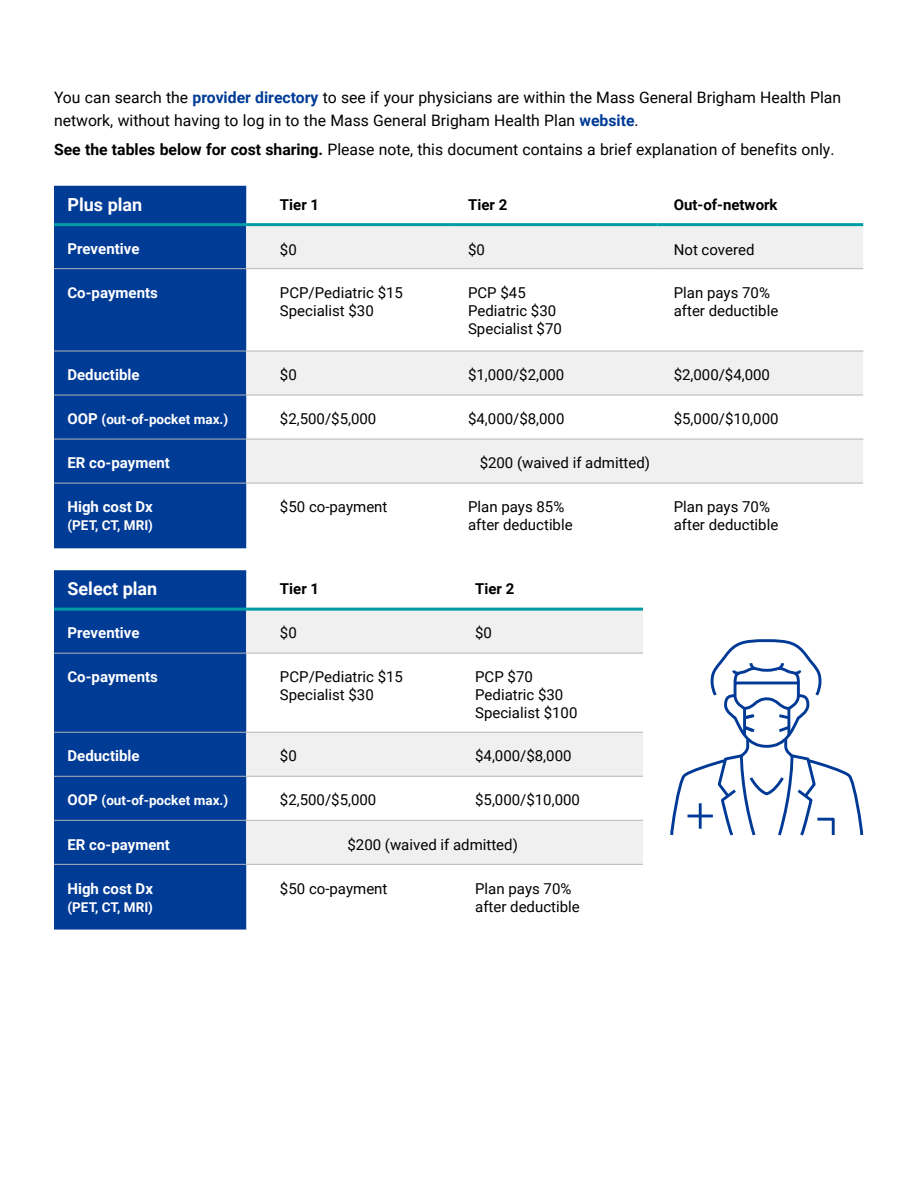
<style>
.page{position:relative;width:918px;height:1188px;background:#fff}
.page>*{position:absolute;margin:0;border:0;box-sizing:border-box;transform-origin:0 0}
.t1{font:700 18px "Roboto";color:#fff}
.t2{font:15.75px/22.5px "Roboto";color:#000}
.t3{font:15px/18px "Roboto";color:#000}
.t4{font:700 15px "Roboto";color:#fff}
.t5{font:700 15px "Roboto";color:#000}
.t6{font:700 13.5px "Roboto";color:#fff}
.s1{font-weight:700;color:#003b96}
.s2{font-weight:700}
.s3{font-size:15px}
</style>
<div class="page">
<div style="left:54px;top:186px;width:192px;height:362px;background:#003b96"></div>
<svg style="left:246px;top:226px;width:617px;height:257px;fill:#f0f0f1"></svg>
<hr style="left:54px;top:268px;width:192px;height:1px;background:#b5b6b9">
<hr style="left:246px;top:268px;width:206px;height:1px;background:#b5b6b9">
<hr style="left:452px;top:268px;width:206px;height:1px;background:#b5b6b9">
<hr style="left:658px;top:268px;width:205px;height:1px;background:#b5b6b9">
<hr style="left:54px;top:351px;width:192px;height:1px;background:#b5b6b9">
<hr style="left:246px;top:351px;width:206px;height:1px;background:#b5b6b9">
<hr style="left:452px;top:351px;width:206px;height:1px;background:#b5b6b9">
<hr style="left:658px;top:351px;width:205px;height:1px;background:#b5b6b9">
<hr style="left:54px;top:223px;width:192px;height:3px;background:#009ca6">
<hr style="left:246px;top:223px;width:206px;height:3px;background:#009ca6">
<hr style="left:452px;top:223px;width:206px;height:3px;background:#009ca6">
<hr style="left:658px;top:223px;width:205px;height:3px;background:#009ca6">
<hr style="left:54px;top:395px;width:192px;height:1px;background:#b5b6b9">
<hr style="left:246px;top:395px;width:206px;height:1px;background:#b5b6b9">
<hr style="left:452px;top:395px;width:206px;height:1px;background:#b5b6b9">
<hr style="left:658px;top:395px;width:205px;height:1px;background:#b5b6b9">
<hr style="left:54px;top:439px;width:192px;height:1px;background:#b5b6b9">
<hr style="left:246px;top:439px;width:206px;height:1px;background:#b5b6b9">
<hr style="left:452px;top:439px;width:206px;height:1px;background:#b5b6b9">
<hr style="left:658px;top:439px;width:205px;height:1px;background:#b5b6b9">
<hr style="left:54px;top:483px;width:192px;height:1px;background:#b5b6b9">
<hr style="left:246px;top:483px;width:206px;height:1px;background:#b5b6b9">
<hr style="left:452px;top:483px;width:206px;height:1px;background:#b5b6b9">
<hr style="left:658px;top:483px;width:205px;height:1px;background:#b5b6b9">
<div style="left:54px;top:570px;width:192px;height:360px;background:#003b96"></div>
<svg style="left:246px;top:611px;width:397px;height:253px;fill:#f0f0f1"></svg>
<hr style="left:54px;top:653px;width:192px;height:1px;background:#b5b6b9">
<hr style="left:246px;top:653px;width:213px;height:1px;background:#b5b6b9">
<hr style="left:459px;top:653px;width:405px;height:1px;background:#b5b6b9">
<hr style="left:54px;top:732px;width:192px;height:1px;background:#b5b6b9">
<hr style="left:246px;top:732px;width:213px;height:1px;background:#b5b6b9">
<hr style="left:459px;top:732px;width:405px;height:1px;background:#b5b6b9">
<hr style="left:54px;top:608px;width:192px;height:3px;background:#009ca6">
<hr style="left:246px;top:608px;width:213px;height:3px;background:#009ca6">
<hr style="left:459px;top:608px;width:405px;height:3px;background:#009ca6">
<hr style="left:54px;top:776px;width:192px;height:1px;background:#b5b6b9">
<hr style="left:246px;top:776px;width:213px;height:1px;background:#b5b6b9">
<hr style="left:459px;top:776px;width:405px;height:1px;background:#b5b6b9">
<hr style="left:54px;top:820px;width:192px;height:1px;background:#b5b6b9">
<hr style="left:246px;top:820px;width:213px;height:1px;background:#b5b6b9">
<hr style="left:459px;top:820px;width:405px;height:1px;background:#b5b6b9">
<hr style="left:54px;top:864px;width:192px;height:1px;background:#b5b6b9">
<hr style="left:246px;top:864px;width:213px;height:1px;background:#b5b6b9">
<hr style="left:459px;top:864px;width:405px;height:1px;background:#b5b6b9">
<div style="left:644px;top:580px;width:223px;height:306px;background:#fff"></div>
<svg style="left:670px;top:639px;width:194px;height:197px"></svg>
<hr style="left:699px;top:803px;width:3px;height:26px;background:#003a96">
<hr style="left:688px;top:815px;width:25px;height:2px;background:#003a96">
<p class="t2" style="left:54px;top:86px;width:789px">You can search the <span class="s1">provider directory</span> to see if your physicians are within the Mass General Brigham Health Plan network, without having to log in to the Mass General Brigham Health Plan <span class="s1">website</span>.</p>
<p class="t2" style="left:54px;top:138px;width:782px"><span class="s2">See the tables below for cost sharing.</span> Please note, this document contains a brief explanation of benefits only.</p>
<p class="t1" style="left:68px;top:192px;width:76px">Plus plan</p>
<p class="t5" style="left:280px;top:194px;width:41px">Tier 1</p>
<p class="t5" style="left:468px;top:194px;width:41px">Tier 2</p>
<p class="t5" style="left:674px;top:194px;width:105px">Out-of-network</p>
<p class="t4" style="left:67px;top:238px;width:73px">Preventive</p>
<p class="t3" style="left:280px;top:240px;width:18px">$0</p>
<p class="t3" style="left:468px;top:240px;width:18px">$0</p>
<p class="t3" style="left:674px;top:240px;width:82px">Not covered</p>
<p class="t4" style="left:67px;top:282px;width:92px">Co-payments</p>
<p class="t3" style="left:280px;top:283px;width:125px">PCP/Pediatric $15<br>Specialist $30</p>
<p class="t3" style="left:468px;top:283px;width:95px">PCP $45<br>Pediatric $30<br>Specialist $70</p>
<p class="t3" style="left:674px;top:283px;width:106px">Plan pays 70% after deductible</p>
<p class="t4" style="left:67px;top:364px;width:74px">Deductible</p>
<p class="t3" style="left:280px;top:365px;width:18px">$0</p>
<p class="t3" style="left:468px;top:365px;width:98px">$1,000/$2,000</p>
<p class="t3" style="left:674px;top:365px;width:98px">$2,000/$4,000</p>
<p class="t6" style="left:67px;top:410px;width:162px"><span class="s3">OOP</span> (out-of-pocket max.)</p>
<p class="t3" style="left:280px;top:409px;width:98px">$2,500/$5,000</p>
<p class="t3" style="left:468px;top:409px;width:98px">$4,000/$8,000</p>
<p class="t3" style="left:674px;top:409px;width:106px">$5,000/$10,000</p>
<p class="t4" style="left:67px;top:452px;width:104px">ER co-payment</p>
<p class="t3" style="left:480px;top:453px;width:172px">$200 (waived if admitted)</p>
<p class="t4" style="left:67px;top:496px;width:87px">High cost Dx</p>
<p class="t6" style="left:68px;top:516px;width:87px">(PET, CT, MRI)</p>
<p class="t3" style="left:280px;top:497px;width:109px">$50 co-payment</p>
<p class="t3" style="left:468px;top:497px;width:106px">Plan pays 85% after deductible</p>
<p class="t3" style="left:674px;top:497px;width:106px">Plan pays 70% after deductible</p>
<p class="t1" style="left:68px;top:576px;width:91px">Select plan</p>
<p class="t5" style="left:280px;top:578px;width:41px">Tier 1</p>
<p class="t5" style="left:475px;top:578px;width:41px">Tier 2</p>
<p class="t4" style="left:68px;top:622px;width:73px">Preventive</p>
<p class="t3" style="left:280px;top:623px;width:18px">$0</p>
<p class="t3" style="left:475px;top:623px;width:18px">$0</p>
<p class="t4" style="left:68px;top:667px;width:92px">Co-payments</p>
<p class="t3" style="left:280px;top:667px;width:125px">PCP/Pediatric $15<br>Specialist $30</p>
<p class="t3" style="left:475px;top:667px;width:104px">PCP $70<br>Pediatric $30<br>Specialist $100</p>
<p class="t4" style="left:67px;top:746px;width:74px">Deductible</p>
<p class="t3" style="left:280px;top:747px;width:18px">$0</p>
<p class="t3" style="left:475px;top:747px;width:98px">$4,000/$8,000</p>
<p class="t6" style="left:67px;top:791px;width:162px"><span class="s3">OOP</span> (out-of-pocket max.)</p>
<p class="t3" style="left:280px;top:791px;width:98px">$2,500/$5,000</p>
<p class="t3" style="left:475px;top:791px;width:106px">$5,000/$10,000</p>
<p class="t4" style="left:68px;top:834px;width:104px">ER co-payment</p>
<p class="t3" style="left:347px;top:835px;width:172px">$200 (waived if admitted)</p>
<p class="t4" style="left:68px;top:878px;width:87px">High cost Dx</p>
<p class="t6" style="left:68px;top:897px;width:87px">(PET, CT, MRI)</p>
<p class="t3" style="left:280px;top:879px;width:109px">$50 co-payment</p>
<p class="t3" style="left:475px;top:879px;width:106px">Plan pays 70% after deductible</p>
</div>
